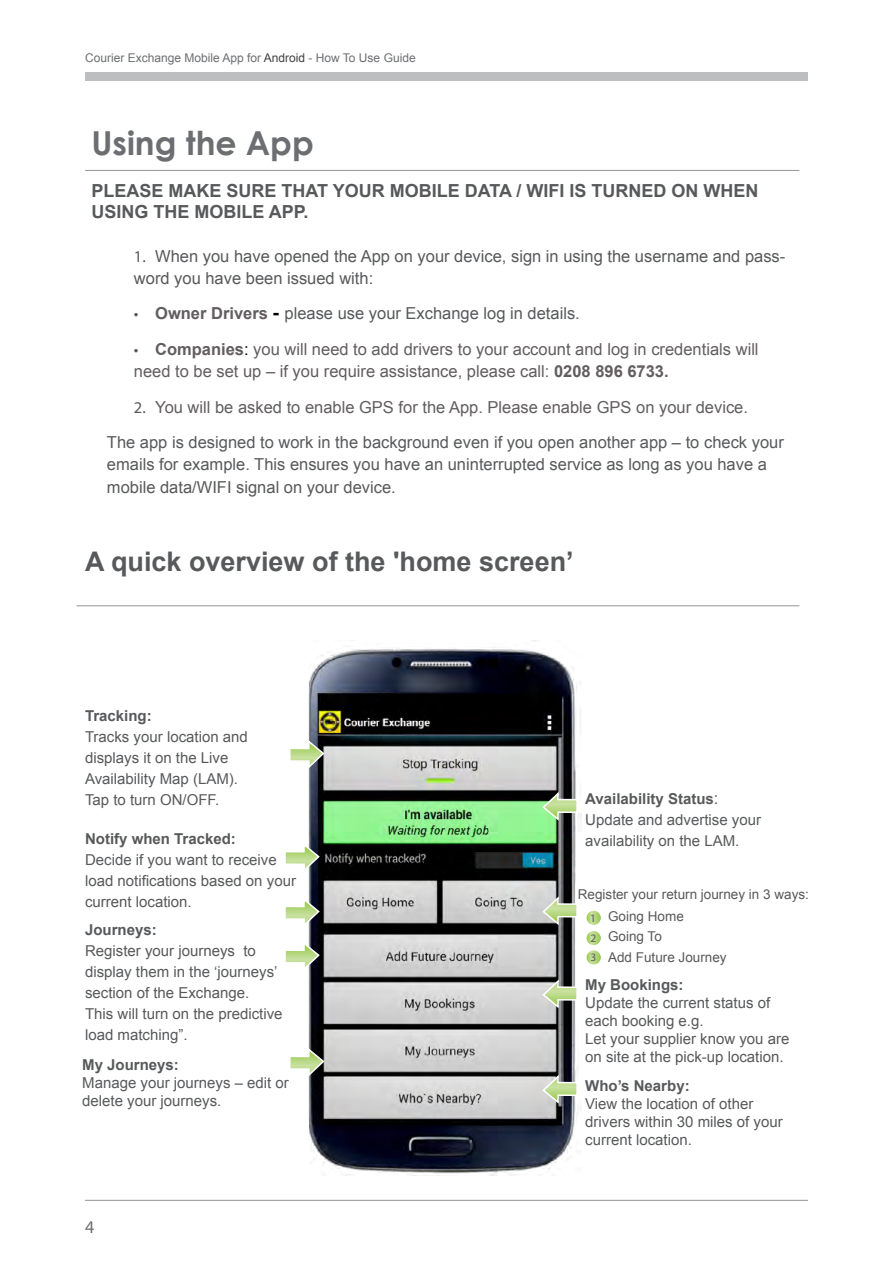
<style>
.page{position:relative;width:893px;height:1263px;background:#fff}
.page>*{position:absolute;margin:0;border:0;box-sizing:border-box;transform-origin:0 0}
.t1{font:700 33px "Century Gothic";color:#6d6e71}
.t2{font:700 27px "Arial";color:#58595b}
.t3{font:700 18px/21px "Arial";color:#58595b}
.t4{font:18px "Myriad Pro";color:#6d6e71}
.t5{font:16.5px/22.5px "Arial";color:#58595b}
.t6{font:16.5px/22.5px "Arial";color:#625d5e}
.t7{font:15px/21px "Arial";color:#58595b}
.t8{font:700 15px "Arial";color:#58595b}
.t9{font:13.5px "Arial";color:#58595b}
.t10{font:12px "Arial";color:#6d6e71}
.t11{font:11.4px "Myriad Pro";color:#58595b}
.s1{color:#414042}
.s2{font-family:"Myriad Pro"}
.s3{font-weight:700;color:#625d5e}
.s4{font-weight:700;font-size:19.5px;color:#000}
.s5{font-family:"Myriad Pro";color:#58595b}
.s6{font-weight:700}
.s7{color:#000}
.s8{color:#625d5e}
.s9{font-size:16.5px}
.s10{font-family:"Myriad Pro";font-size:11.4px}
</style>
<div class="page">
<hr style="left:85px;top:1200px;width:723px;height:1px;background:#939598">
<div style="left:85px;top:72px;width:723px;height:9px;background:#bcbec0"></div>
<hr style="left:85px;top:170px;width:714px;height:1px;background:#939598">
<img style="left:310px;top:640px;width:272px;height:536px">
<div style="left:307px;top:630px;width:282px;height:553px;border:2px solid #fff"></div>
<svg style="left:587px;top:931px;width:14px;height:14px"></svg>
<svg style="left:541px;top:790px;width:38px;height:31px"></svg>
<svg style="left:587px;top:911px;width:14px;height:14px"></svg>
<svg style="left:587px;top:950px;width:14px;height:14px"></svg>
<hr style="left:76px;top:605px;width:723px;height:1px;background:#939598">
<svg style="left:541px;top:894px;width:38px;height:32px"></svg>
<svg style="left:541px;top:978px;width:38px;height:31px"></svg>
<svg style="left:541px;top:1073px;width:38px;height:31px"></svg>
<svg style="left:290px;top:739px;width:36px;height:32px"></svg>
<svg style="left:285px;top:843px;width:36px;height:31px"></svg>
<svg style="left:285px;top:941px;width:36px;height:31px"></svg>
<svg style="left:285px;top:897px;width:36px;height:32px"></svg>
<svg style="left:290px;top:1047px;width:36px;height:32px"></svg>
<p class="t10" style="left:85px;top:49px;width:332px">Courier Exchange Mobile App for <span class="s1">Android</span> - How To Use Guide</p>
<h1 class="t1" style="left:91px;top:118px;width:224px">Using the App</h1>
<p class="t3" style="left:91px;top:180px;width:669px">PLEASE MAKE SURE THAT YOUR MOBILE DATA / WIFI IS TURNED ON WHEN<br>USING THE MOBILE APP.</p>
<p class="t5" style="left:134px;top:245px;width:653px"><span class="s2">1.</span> When you have opened the App on your device, sign in using the username and pass&shy;word you have been issued with:</p>
<p class="t5" style="left:134px;top:302px;width:447px"><span class="s2">•</span> <span class="s3">Owner Drivers</span> <span class="s4">-</span> please use your Exchange log in details.</p>
<p class="t6" style="left:134px;top:338px;width:626px"><span class="s5">•</span> <span class="s6">Companies</span><span class="s7">:</span> you will need to add drivers to your account and log in credentials will need to be set up – if you require assistance, please call: <span class="s6">0208 896 6733.</span></p>
<p class="t5" style="left:107px;top:389px;width:678px;line-height:35.2px;text-align:center"><span class="s2">2.</span> <span class="s8">You will be asked to enable GPS for the App. Please enable GPS on your device.<br></span>The app is designed to work in the background even if you open another app – to check your</p>
<p class="t5" style="left:107px;top:453px;width:662px">emails for example. This ensures you have an uninterrupted service as long as you have a mobile data/WIFI signal on your device.</p>
<h2 class="t2" style="left:85px;top:543px;width:490px">A quick overview of the 'home screen’</h2>
<p class="t8" style="left:85px;top:705px;width:68px">Tracking:</p>
<p class="t7" style="left:85px;top:726px;width:164px">Tracks your location and displays it on the Live<br>Availability Map (LAM).<br>Tap to turn ON/OFF.</p>
<p class="t7" style="left:585px;top:788px;width:177px"><span class="s6">Availability Status</span><span class="s9">:<br></span>Update and advertise your availability on the LAM.</p>
<p class="t8" style="left:85px;top:828px;width:152px">Notify when Tracked:</p>
<p class="t7" style="left:85px;top:849px;width:212px">Decide if you want to receive load notifications based on your current location.</p>
<p class="t9" style="left:578px;top:885px;width:233px">Register your return journey in 3 ways:</p>
<p class="t9" style="left:591px;top:927px;width:73px"><span class="s10">2</span> Going To</p>
<p class="t9" style="left:608px;top:906px;width:77px">Going Home</p>
<p class="t9" style="left:608px;top:948px;width:120px">Add Future Journey</p>
<p class="t8" style="left:585px;top:974px;width:100px">My Bookings:</p>
<p class="t7" style="left:585px;top:994px;width:206px;line-height:18px">Update the current status of each booking e.g.<br>Let your supplier know you are on site at the pick-up location.</p>
<p class="t11" style="left:590px;top:911px;width:7px">1</p>
<p class="t11" style="left:591px;top:950px;width:7px">3</p>
<p class="t8" style="left:85px;top:919px;width:73px">Journeys:</p>
<p class="t7" style="left:85px;top:940px;width:199px">Register your journeys to display them in the ‘journeys’ section of the Exchange.<br>This will turn on the predictive load matching”.</p>
<p class="t8" style="left:82px;top:1054px;width:98px">My Journeys:</p>
<p class="t7" style="left:82px;top:1073px;width:208px;line-height:18px">Manage your journeys – edit or delete your journeys.</p>
<p class="t8" style="left:585px;top:1075px;width:106px">Who’s Nearby:</p>
<p class="t7" style="left:585px;top:1095px;width:199px;line-height:18px">View the location of other drivers within 30 miles of your current location.</p>
<p class="t4" style="left:85px;top:1216px;width:11px">4</p>
</div>
